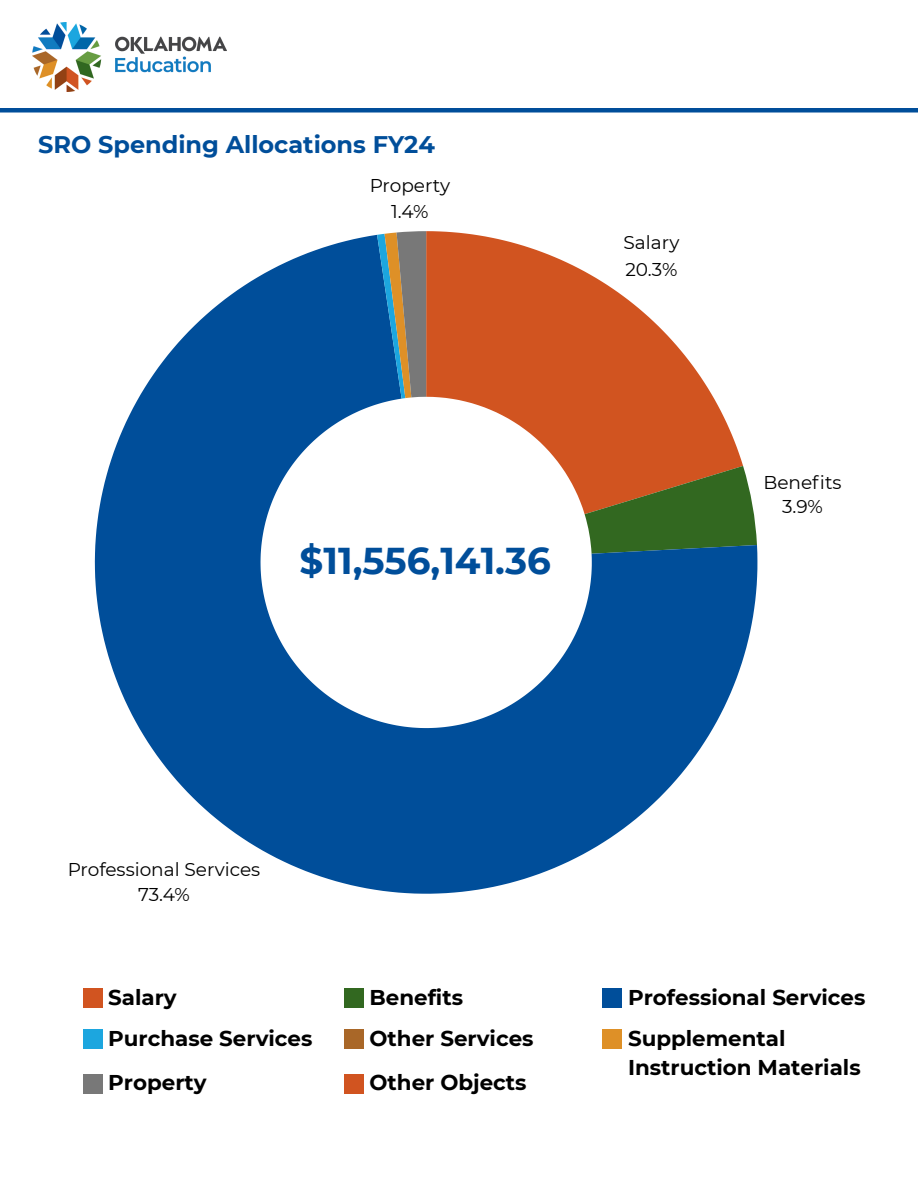
<style>
.page{position:relative;width:918px;height:1188px;background:#fff}
.page>*{position:absolute;margin:0;border:0;box-sizing:border-box;transform-origin:0 0}
.t1{font:700 37.35px "Montserrat";color:#004e9a}
.t2{font:700 24px "Montserrat";color:#004e9a}
.t3{font:700 21.45px/29.2px "Montserrat";color:#000}
.t4{font:18.45px "Montserrat";color:#000}
</style>
<div class="page">
<div style="left:0;top:108px;width:918px;height:5px;background:#004e9a"></div>
<img style="left:32px;top:23px;width:195px;height:68px">
<svg style="left:95px;top:235px;width:662px;height:659px"></svg>
<svg style="left:377px;top:231px;width:49px;height:168px;background:#657a80"></svg>
<div style="left:603px;top:989px;width:19px;height:19px;background:#004e9a"></div>
<div style="left:603px;top:1029px;width:19px;height:20px;background:#de9027"></div>
<div style="left:83px;top:989px;width:20px;height:19px;background:#d15420"></div>
<div style="left:83px;top:1029px;width:20px;height:20px;background:#1ca6df"></div>
<div style="left:83px;top:1074px;width:20px;height:20px;background:#787878"></div>
<div style="left:344px;top:989px;width:20px;height:19px;background:#326820"></div>
<div style="left:344px;top:1029px;width:20px;height:20px;background:#a96728"></div>
<div style="left:344px;top:1074px;width:20px;height:20px;background:#d15420"></div>
<p class="t2" style="left:38px;top:130px;width:398px">SRO Spending Allocations FY24</p>
<p class="t4" style="left:370px;top:174px;width:82px">Property</p>
<p class="t4" style="left:391px;top:200px;width:39px">1.4%</p>
<p class="t4" style="left:623px;top:231px;width:57px">Salary</p>
<p class="t4" style="left:625px;top:258px;width:54px">20.3%</p>
<p class="t1" style="left:300px;top:538px;width:253px">$11,556,141.36</p>
<p class="t4" style="left:763px;top:471px;width:80px">Benefits</p>
<p class="t4" style="left:782px;top:496px;width:42px">3.9%</p>
<p class="t4" style="left:68px;top:858px;width:194px">Professional Services</p>
<p class="t4" style="left:138px;top:883px;width:53px">73.4%</p>
<p class="t3" style="left:108px;top:983px;width:70px">Salary</p>
<p class="t3" style="left:108px;top:1024px;width:206px">Purchase Services</p>
<p class="t3" style="left:108px;top:1068px;width:100px">Property</p>
<p class="t3" style="left:370px;top:983px;width:95px">Benefits</p>
<p class="t3" style="left:370px;top:1024px;width:166px">Other Services</p>
<p class="t3" style="left:370px;top:1068px;width:159px">Other Objects</p>
<p class="t3" style="left:628px;top:983px;width:239px">Professional Services</p>
<p class="t3" style="left:628px;top:1024px;width:234px">Supplemental<br>Instruction Materials</p>
</div>
